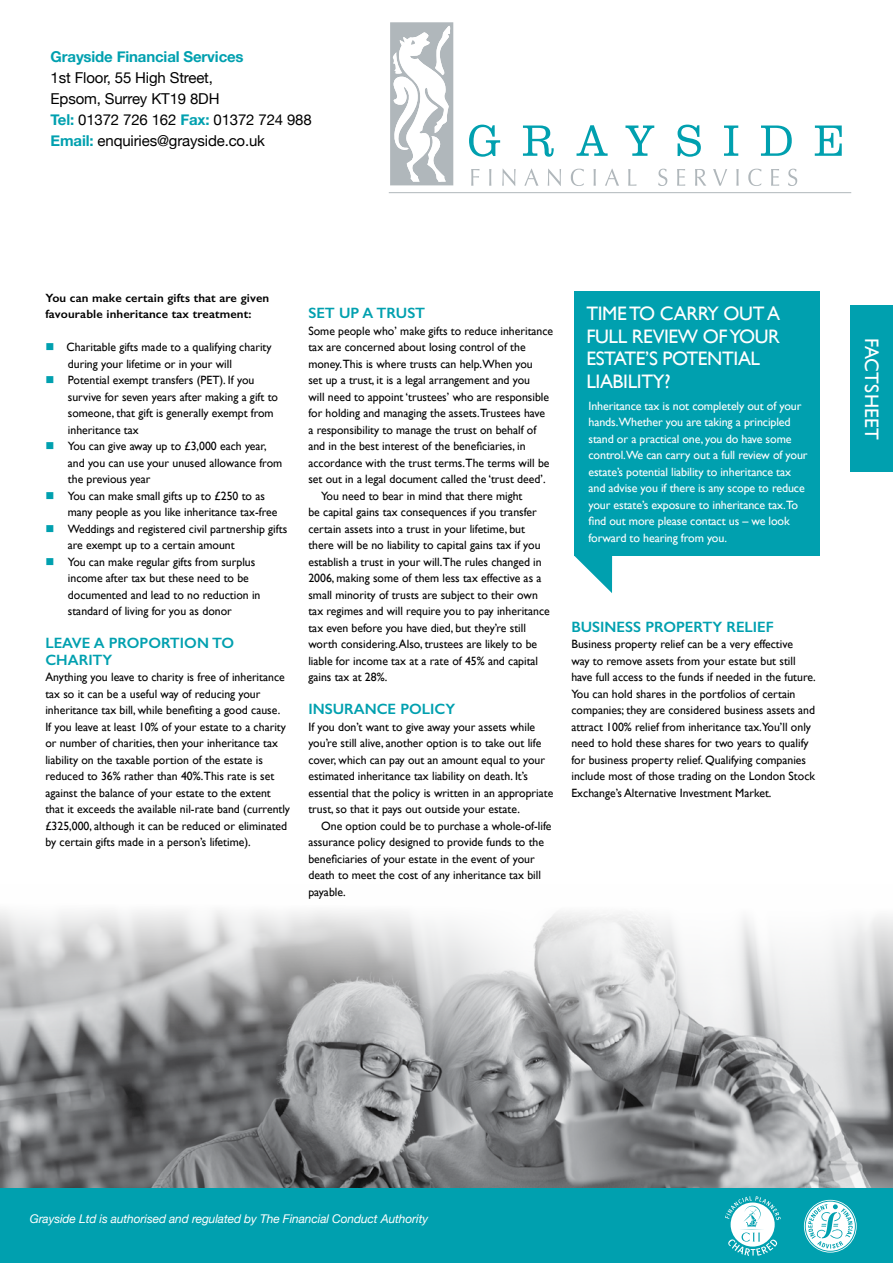
<style>
.page{position:relative;width:893px;height:1263px;background:#fff}
.page>*{position:absolute;margin:0;border:0;box-sizing:border-box;transform-origin:0 0}
.t1{font:19.5px/22.5px "Gill Sans";letter-spacing:-.02em;color:#fff}
.t2{font:19.5px "Gill Sans";letter-spacing:.01em;color:#fff}
.t3{font:15px/21px "Helvetica Neue";letter-spacing:-.01em;color:#000}
.t4{font:600 15px/16.5px "Gill Sans";color:#00a0af}
.t5{font:700 15px "Helvetica Neue";letter-spacing:-.01em;color:#00a0af}
.t6{font:12px/16.5px "Gill Sans";color:#000}
.t7{font:12px/16.5px "Gill Sans";letter-spacing:-.01em;color:#fff}
.t8{font:600 12px/16.5px "Gill Sans";letter-spacing:.01em;color:#000}
.t9{font:italic 12px "Helvetica Neue";letter-spacing:-.01em;color:#fff}
.s1{font-weight:700;color:#00a0af}
.s2{color:#00a0af}
</style>
<div class="page">
<img style="left:0;top:910px;width:893px;height:278px">
<svg style="left:574px;top:556px;width:38px;height:37px"></svg>
<div style="left:574px;top:292px;width:245px;height:264px;background:#00a0af"></div>
<div style="left:850px;top:306px;width:43px;height:166px;background:#00a0af"></div>
<div style="left:0;top:1188px;width:893px;height:75px;background:#00a0af"></div>
<svg style="left:469px;top:125px;width:31px;height:32px"></svg>
<svg style="left:523px;top:125px;width:31px;height:32px"></svg>
<svg style="left:576px;top:125px;width:32px;height:31px"></svg>
<svg style="left:625px;top:125px;width:29px;height:31px"></svg>
<svg style="left:678px;top:125px;width:23px;height:32px"></svg>
<svg style="left:724px;top:125px;width:14px;height:31px"></svg>
<svg style="left:761px;top:125px;width:31px;height:31px"></svg>
<svg style="left:815px;top:125px;width:27px;height:31px"></svg>
<svg style="left:471px;top:169px;width:9px;height:17px"></svg>
<svg style="left:489px;top:169px;width:2px;height:17px"></svg>
<svg style="left:502px;top:169px;width:14px;height:17px"></svg>
<svg style="left:524px;top:169px;width:14px;height:17px"></svg>
<svg style="left:548px;top:169px;width:13px;height:17px"></svg>
<svg style="left:571px;top:169px;width:13px;height:17px"></svg>
<svg style="left:594px;top:169px;width:2px;height:17px"></svg>
<svg style="left:605px;top:169px;width:14px;height:17px"></svg>
<svg style="left:628px;top:169px;width:8px;height:17px"></svg>
<svg style="left:658px;top:169px;width:9px;height:17px"></svg>
<svg style="left:677px;top:169px;width:8px;height:17px"></svg>
<svg style="left:695px;top:169px;width:11px;height:17px"></svg>
<svg style="left:713px;top:169px;width:14px;height:17px"></svg>
<svg style="left:736px;top:169px;width:3px;height:17px"></svg>
<svg style="left:748px;top:169px;width:14px;height:17px"></svg>
<svg style="left:771px;top:169px;width:8px;height:17px"></svg>
<svg style="left:788px;top:169px;width:9px;height:17px"></svg>
<hr style="left:389px;top:192px;width:462px;height:1px;background:#b0b7bb">
<svg style="left:390px;top:22px;width:63px;height:163px"></svg>
<svg style="left:804px;top:1200px;width:53px;height:52px"></svg>
<svg style="left:725px;top:1196px;width:56px;height:59px"></svg>
<p class="t5" style="left:51px;top:47px;width:195px">Grayside Financial Services</p>
<p class="t3" style="left:51px;top:67px;width:263px">1st Floor, 55 High Street,<br>Epsom, Surrey KT19 8DH<br><span class="s1">Tel:</span> 01372 726 162 <span class="s1">Fax:</span> 01372 724 988<br><span class="s1">Email:</span> enquiries@grayside.co.uk</p>
<p class="t8" style="left:45px;top:289px;width:225px">You can make certain gifts that are given favourable inheritance tax treatment:</p>
<p class="t6" style="left:68px;top:339px;width:205px;text-indent:-22px"><span class="s2">■</span> Charitable gifts made to a qualifying charity during your lifetime or in your will</p>
<p class="t6" style="left:68px;top:372px;width:212px;text-indent:-22px"><span class="s2">■</span> Potential exempt transfers (PET). If you survive for seven years after making a gift to someone, that gift is generally exempt from inheritance tax</p>
<p class="t6" style="left:68px;top:438px;width:216px;text-indent:-22px"><span class="s2">■</span> You can give away up to £3,000 each year, and you can use your unused allowance from the previous year</p>
<p class="t6" style="left:68px;top:487px;width:211px;text-indent:-22px"><span class="s2">■</span> You can make small gifts up to £250 to as many people as you like inheritance tax-free</p>
<p class="t6" style="left:68px;top:520px;width:221px;text-indent:-22px"><span class="s2">■</span> Weddings and registered civil partnership gifts are exempt up to a certain amount</p>
<p class="t6" style="left:68px;top:553px;width:194px;text-indent:-22px"><span class="s2">■</span> You can make regular gifts from surplus income after tax but these need to be documented and lead to no reduction in standard of living for you as donor</p>
<p class="t4" style="left:45px;top:635px;width:190px">LEAVE A PROPORTION TO<br>CHARITY</p>
<p class="t6" style="left:45px;top:669px;width:246px">Anything you leave to charity is free of inheritance tax so it can be a useful way of reducing your inheritance tax bill, while benefiting a good cause.<br>If you leave at least 10% of your estate to a charity or number of charities, then your inheritance tax liability on the taxable portion of the estate is reduced to 36% rather than 40%.This rate is set against the balance of your estate to the extent that it exceeds the available nil-rate band (currently £325,000, although it can be reduced or eliminated by certain gifts made in a person’s lifetime).</p>
<p class="t4" style="left:308px;top:305px;width:118px">SET UP A TRUST</p>
<p class="t6" style="left:308px;top:322px;width:246px">Some people who’ make gifts to reduce inheritance</p>
<p class="t6" style="left:308px;top:339px;width:219px">tax are concerned about losing control of the</p>
<p class="t6" style="left:308px;top:355px;width:226px">money.This is where trusts can help.When you</p>
<p class="t6" style="left:308px;top:372px;width:223px">set up a trust, it is a legal arrangement and you</p>
<p class="t6" style="left:308px;top:388px;width:242px">will need to appoint ‘trustees’ who are responsible</p>
<p class="t6" style="left:308px;top:405px;width:238px">for holding and managing the assets.Trustees have</p>
<p class="t6" style="left:308px;top:421px;width:229px">a responsibility to manage the trust on behalf of</p>
<p class="t6" style="left:308px;top:438px;width:219px">and in the best interest of the beneficiaries, in</p>
<p class="t6" style="left:308px;top:454px;width:243px">accordance with the trust terms.The terms will be</p>
<p class="t6" style="left:308px;top:471px;width:239px">set out in a legal document called the ‘trust deed’.</p>
<p class="t6" style="left:321px;top:487px;width:203px">You need to bear in mind that there might</p>
<p class="t6" style="left:308px;top:504px;width:230px">be capital gains tax consequences if you transfer</p>
<p class="t6" style="left:308px;top:520px;width:218px">certain assets into a trust in your lifetime, but</p>
<p class="t6" style="left:308px;top:537px;width:234px">there will be no liability to capital gains tax if you</p>
<p class="t6" style="left:308px;top:553px;width:235px">establish a trust in your will.The rules changed in</p>
<p class="t6" style="left:308px;top:570px;width:235px">2006, making some of them less tax effective as a</p>
<p class="t6" style="left:308px;top:586px;width:231px">small minority of trusts are subject to their own</p>
<p class="t6" style="left:308px;top:603px;width:243px">tax regimes and will require you to pay inheritance</p>
<p class="t6" style="left:308px;top:619px;width:219px">tax even before you have died, but they’re still</p>
<p class="t6" style="left:308px;top:636px;width:230px">worth considering. Also, trustees are likely to be</p>
<p class="t6" style="left:308px;top:652px;width:231px">liable for income tax at a rate of 45% and capital</p>
<p class="t6" style="left:308px;top:669px;width:80px">gains tax at 28%.</p>
<p class="t4" style="left:308px;top:701px;width:148px">INSURANCE POLICY</p>
<p class="t6" style="left:308px;top:718px;width:247px">If you don’t want to give away your assets while you’re still alive, another option is to take out life cover, which can pay out an amount equal to your estimated inheritance tax liability on death. It’s essential that the policy is written in an appropriate trust, so that it pays out outside your estate.</p>
<p class="t6" style="left:308px;top:817px;width:245px;text-indent:13px">One option could be to purchase a whole-of-life assurance policy designed to provide funds to the beneficiaries of your estate in the event of your death to meet the cost of any inheritance tax bill payable.</p>
<h1 class="t1" style="left:586px;top:302px;width:195px">TIME TO CARRY OUT A<br>FULL REVIEW OF YOUR<br>ESTATE’S POTENTIAL<br>LIABILITY?</h1>
<p class="t7" style="left:588px;top:397px;width:221px">Inheritance tax is not completely out of your hands.Whether you are taking a principled stand or a practical one, you do have some control.We can carry out a full review of your estate’s potential liability to inheritance tax and advise you if there is any scope to reduce your estate’s exposure to inheritance tax.To find out more please contact us – we look forward to hearing from you.</p>
<p class="t4" style="left:571px;top:618px;width:204px">BUSINESS PROPERTY RELIEF</p>
<p class="t6" style="left:571px;top:636px;width:246px">Business property relief can be a very effective<br>way to remove assets from your estate but still have full access to the funds if needed in the future.<br>You can hold shares in the portfolios of certain companies; they are considered business assets and attract 100% relief from inheritance tax.You’ll only need to hold these shares for two years to qualify for business property relief. Qualifying companies include most of those trading on the London Stock Exchange’s Alternative Investment Market.</p>
<h1 class="t2" style="left:883px;top:338px;width:104px;rotate:90deg">FACTSHEET</h1>
<p class="t9" style="left:30px;top:1212px;width:400px">Grayside Ltd is authorised and regulated by The Financial Conduct Authority</p>
</div>
